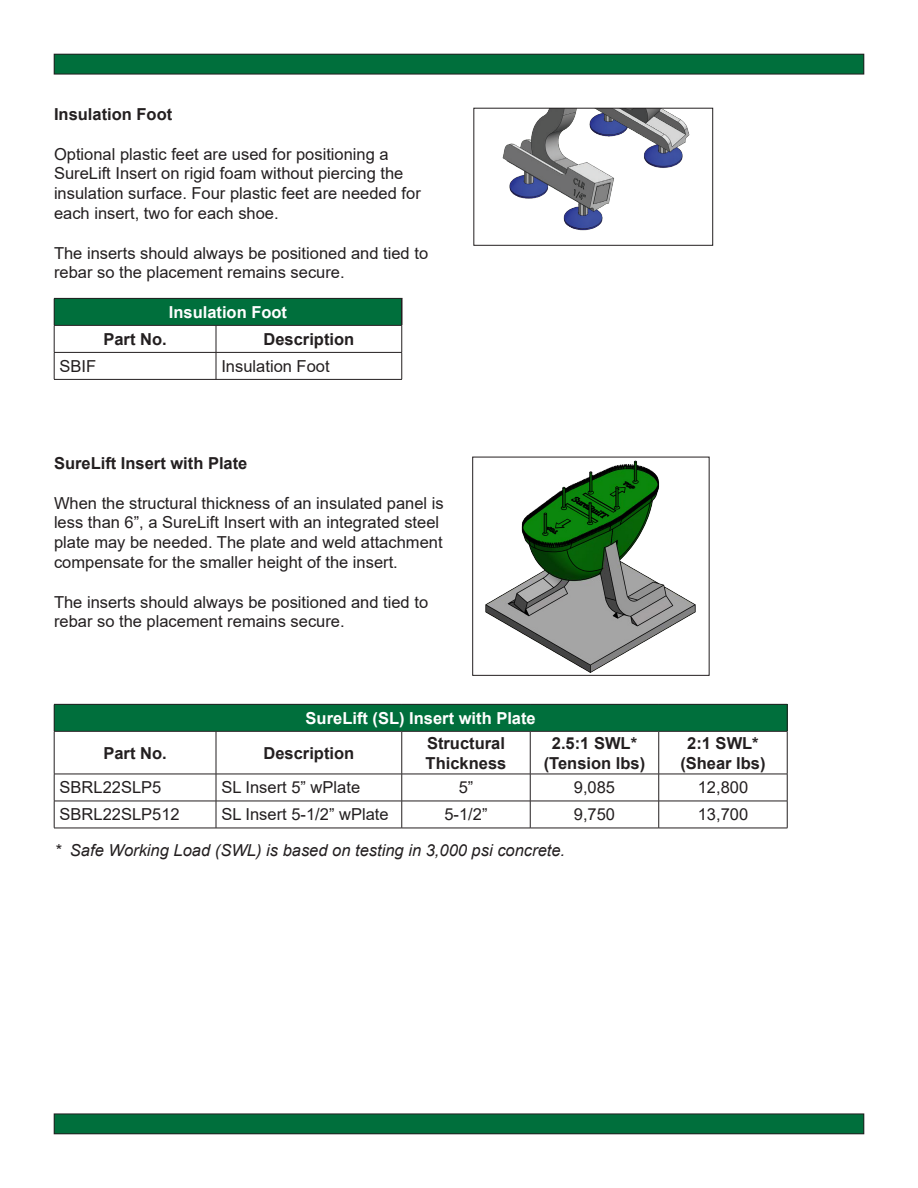
<style>
.page{position:relative;width:918px;height:1188px;background:#fff}
.page>*{position:absolute;margin:0;border:0;box-sizing:border-box;transform-origin:0 0}
.Body_Text{font:16.5px/19.8px "Arial";color:#231f20}
.Table{font:16.5px "Arial";color:#231f20}
.Body_Text-2{font:700 16.5px "Arial";color:#231f20}
.Notes{font:italic 16.5px "Arial";color:#231f20}
.Table_Header{font:700 16.5px "Arial";color:#231f20}
.t1{font:700 16.5px "Arial";color:#fff}
</style>
<div class="page">
<div style="left:54px;top:54px;width:810px;height:20px;background:#006f3c"></div>
<div style="left:54px;top:54px;width:810px;height:20px;border:1px solid #231f20"></div>
<div style="left:54px;top:1114px;width:810px;height:20px;background:#006f3c"></div>
<div style="left:54px;top:1114px;width:810px;height:20px;border:1px solid #231f20"></div>
<div style="left:54px;top:704px;width:733px;height:27px;background:#006f3c"></div>
<hr style="left:54px;top:801px;width:162px;height:1px;background:#231f20">
<svg style="left:54px;top:775px;width:1px;height:53px"></svg>
<hr style="left:216px;top:801px;width:186px;height:1px;background:#231f20">
<svg style="left:216px;top:775px;width:1px;height:53px"></svg>
<hr style="left:402px;top:801px;width:128px;height:1px;background:#231f20">
<svg style="left:402px;top:775px;width:1px;height:53px"></svg>
<hr style="left:530px;top:801px;width:129px;height:1px;background:#231f20">
<svg style="left:530px;top:775px;width:1px;height:53px"></svg>
<hr style="left:659px;top:801px;width:128px;height:1px;background:#231f20">
<svg style="left:658px;top:775px;width:1px;height:53px"></svg>
<svg style="left:787px;top:774px;width:1px;height:54px"></svg>
<hr style="left:54px;top:828px;width:162px;height:1px;background:#231f20">
<hr style="left:216px;top:828px;width:186px;height:1px;background:#231f20">
<hr style="left:402px;top:828px;width:128px;height:1px;background:#231f20">
<hr style="left:530px;top:828px;width:129px;height:1px;background:#231f20">
<hr style="left:659px;top:828px;width:128px;height:1px;background:#231f20">
<hr style="left:54px;top:732px;width:1px;height:42px;background:#231f20">
<hr style="left:216px;top:732px;width:1px;height:42px;background:#231f20">
<hr style="left:402px;top:732px;width:1px;height:42px;background:#231f20">
<hr style="left:530px;top:732px;width:1px;height:42px;background:#231f20">
<hr style="left:658px;top:732px;width:1px;height:42px;background:#231f20">
<hr style="left:787px;top:732px;width:1px;height:42px;background:#231f20">
<hr style="left:54px;top:774px;width:162px;height:1px;background:#231f20">
<hr style="left:216px;top:774px;width:186px;height:1px;background:#231f20">
<hr style="left:402px;top:774px;width:128px;height:1px;background:#231f20">
<hr style="left:530px;top:774px;width:129px;height:1px;background:#231f20">
<hr style="left:659px;top:774px;width:128px;height:1px;background:#231f20">
<hr style="left:54px;top:704px;width:162px;height:1px;background:#231f20">
<svg style="left:54px;top:705px;width:1px;height:26px"></svg>
<hr style="left:216px;top:704px;width:186px;height:1px;background:#231f20">
<hr style="left:402px;top:704px;width:128px;height:1px;background:#231f20">
<hr style="left:530px;top:704px;width:129px;height:1px;background:#231f20">
<hr style="left:659px;top:704px;width:128px;height:1px;background:#231f20">
<svg style="left:787px;top:705px;width:1px;height:26px"></svg>
<hr style="left:54px;top:731px;width:162px;height:1px;background:#231f20">
<hr style="left:216px;top:731px;width:186px;height:1px;background:#231f20">
<hr style="left:402px;top:731px;width:128px;height:1px;background:#231f20">
<hr style="left:530px;top:731px;width:129px;height:1px;background:#231f20">
<hr style="left:659px;top:731px;width:128px;height:1px;background:#231f20">
<div style="left:54px;top:298px;width:348px;height:27px;background:#006f3c"></div>
<hr style="left:401px;top:299px;width:2px;height:26px;background:#231f20">
<hr style="left:54px;top:379px;width:162px;height:1px;background:#231f20">
<hr style="left:216px;top:379px;width:186px;height:1px;background:#231f20">
<svg style="left:216px;top:326px;width:1px;height:53px"></svg>
<svg style="left:402px;top:326px;width:1px;height:53px"></svg>
<hr style="left:54px;top:352px;width:162px;height:1px;background:#231f20">
<hr style="left:216px;top:352px;width:186px;height:1px;background:#231f20">
<hr style="left:54px;top:298px;width:162px;height:1px;background:#231f20">
<svg style="left:54px;top:299px;width:1px;height:80px"></svg>
<hr style="left:216px;top:298px;width:187px;height:1px;background:#231f20">
<hr style="left:54px;top:325px;width:162px;height:1px;background:#231f20">
<hr style="left:216px;top:325px;width:186px;height:1px;background:#231f20">
<img style="left:502px;top:110px;width:188px;height:121px">
<div style="left:474px;top:108px;width:239px;height:137px;border:1px solid #231f20"></div>
<img style="left:485px;top:460px;width:211px;height:213px">
<div style="left:472px;top:457px;width:237px;height:219px;border:1px solid #231f20"></div>
<p class="Body_Text-2" style="left:54px;top:103px;width:120px">Insulation Foot</p>
<p class="Body_Text" style="left:54px;top:144px;width:368px">Optional plastic feet are used for positioning a SureLift Insert on rigid foam without piercing the insulation surface. Four plastic feet are needed for each insert, two for each shoe.</p>
<p class="Body_Text" style="left:54px;top:243px;width:376px">The inserts should always be positioned and tied to rebar so the placement remains secure.</p>
<p class="t1" style="left:169px;top:300px;width:120px">Insulation Foot</p>
<p class="Table_Header" style="left:103px;top:327px;width:65px">Part No.</p>
<p class="Body_Text-2" style="left:263px;top:327px;width:92px">Description</p>
<p class="Table" style="left:60px;top:355px;width:38px">SBIF</p>
<p class="Table" style="left:221px;top:355px;width:110px">Insulation Foot</p>
<p class="Body_Text-2" style="left:54px;top:451px;width:195px">SureLift Insert with Plate</p>
<p class="Body_Text" style="left:54px;top:493px;width:391px">When the structural thickness of an insulated panel is less than 6”, a SureLift Insert with an integrated steel plate may be needed. The plate and weld attachment compensate for the smaller height of the insert.</p>
<p class="Body_Text" style="left:54px;top:592px;width:376px">The inserts should always be positioned and tied to rebar so the placement remains secure.</p>
<p class="t1" style="left:306px;top:706px;width:232px">SureLift (SL) Insert with Plate</p>
<p class="Table_Header" style="left:103px;top:741px;width:65px">Part No.</p>
<p class="Body_Text-2" style="left:263px;top:741px;width:92px">Description</p>
<p class="Body_Text-2" style="left:427px;top:731px;width:79px">Structural</p>
<p class="Body_Text-2" style="left:426px;top:751px;width:82px">Thickness</p>
<p class="Table_Header" style="left:552px;top:731px;width:87px">2.5:1 SWL*</p>
<p class="Table_Header" style="left:544px;top:751px;width:103px">(Tension lbs)</p>
<p class="Table_Header" style="left:687px;top:731px;width:73px">2:1 SWL*</p>
<p class="Table_Header" style="left:680px;top:751px;width:87px">(Shear lbs)</p>
<p class="Table" style="left:60px;top:776px;width:103px">SBRL22SLP5</p>
<p class="Table" style="left:221px;top:776px;width:140px">SL Insert 5” wPlate</p>
<p class="Table" style="left:459px;top:776px;width:16px">5”</p>
<p class="Table" style="left:574px;top:776px;width:43px">9,085</p>
<p class="Table" style="left:698px;top:776px;width:52px">12,800</p>
<p class="Table" style="left:60px;top:803px;width:122px">SBRL22SLP512</p>
<p class="Table" style="left:221px;top:803px;width:169px">SL Insert 5-1/2” wPlate</p>
<p class="Table" style="left:444px;top:803px;width:45px">5-1/2”</p>
<p class="Table" style="left:574px;top:803px;width:43px">9,750</p>
<p class="Table" style="left:698px;top:803px;width:52px">13,700</p>
<p class="Notes" style="left:54px;top:840px;width:512px">* Safe Working Load (SWL) is based on testing in 3,000 psi concrete.</p>
</div>
